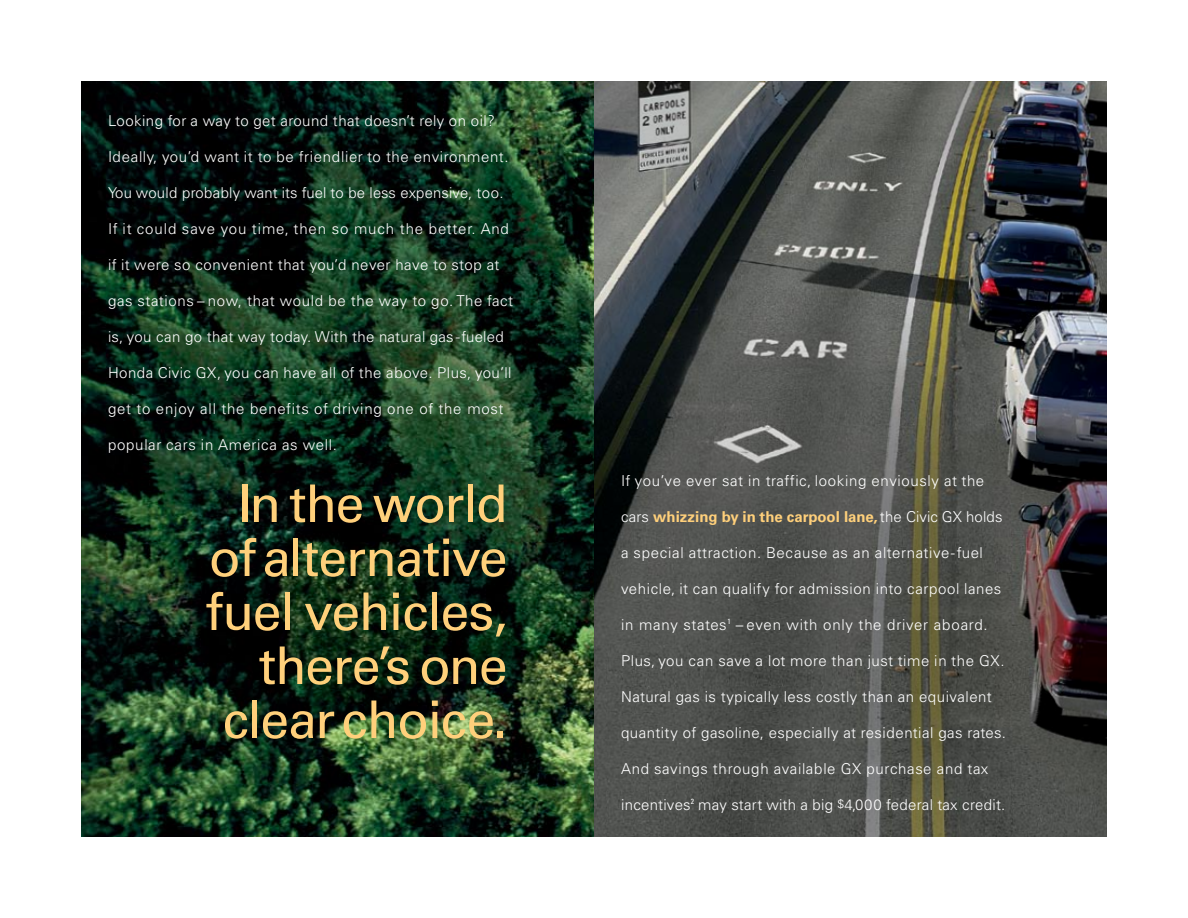
<style>
.page{position:relative;width:1188px;height:918px;background:#fff}
.page>*{position:absolute;margin:0;border:0;box-sizing:border-box;transform-origin:0 0}
._07_Headline_42pt_U{font:52.05px/54px "Univers";letter-spacing:-.025em;color:#ffd07b;text-align:right}
._07_body_10_20_U45{font:300 15px "Univers";letter-spacing:.035em;color:#fff}
._07_body_10_20_U45-2{font:300 15px "Univers";letter-spacing:.01em;color:#fff}
._07_body_10_20_U45-3{font:700 15px "Univers";color:#ffd07b}
._07_body_10_20_U45-4{font:300 15px "Univers";letter-spacing:.055em;color:#fff}
.s1{font-weight:300;color:#fff}
.s2{font-size:12px}
</style>
<div class="page">
<img style="left:81px;top:81px;width:1026px;height:756px">
<p class="_07_body_10_20_U45" style="left:108px;top:112px;width:388px">Looking for a way to get around that doesn’t rely on oil?</p>
<p class="_07_body_10_20_U45" style="left:108px;top:148px;width:402px">Ideally, you’d want it to be friendlier to the environment.</p>
<p class="_07_body_10_20_U45-2" style="left:108px;top:184px;width:397px">You would probably want its fuel to be less expensive, too.</p>
<p class="_07_body_10_20_U45-4" style="left:108px;top:220px;width:402px">If it could save you time, then so much the better. And</p>
<p class="_07_body_10_20_U45" style="left:108px;top:256px;width:393px">if it were so convenient that you’d never have to stop at</p>
<p class="_07_body_10_20_U45" style="left:108px;top:292px;width:406px">gas stations – now, that would be the way to go. The fact</p>
<p class="_07_body_10_20_U45" style="left:108px;top:328px;width:397px">is, you can go that way today. With the natural gas -fueled</p>
<p class="_07_body_10_20_U45" style="left:108px;top:364px;width:405px">Honda Civic GX, you can have all of the above. Plus, you’ll</p>
<p class="_07_body_10_20_U45" style="left:108px;top:400px;width:397px">get to enjoy all the benefits of driving one of the most</p>
<p class="_07_body_10_20_U45" style="left:108px;top:436px;width:230px">popular cars in America as well.</p>
<p class="_07_Headline_42pt_U" style="left:206px;top:477px;width:304px">In the world ofalternative fuel vehicles, there’s one clearchoice.</p>
<p class="_07_body_10_20_U45" style="left:621px;top:472px;width:365px">If you’ve ever sat in traffic, looking enviously at the</p>
<p class="_07_body_10_20_U45-3" style="left:621px;top:508px;width:383px"><span class="s1">cars</span> whizzing by in the carpool lane, <span class="s1">the Civic GX holds</span></p>
<p class="_07_body_10_20_U45" style="left:621px;top:544px;width:363px">a special attraction. Because as an alternative-fuel</p>
<p class="_07_body_10_20_U45" style="left:621px;top:580px;width:382px">vehicle, it can qualify for admission into carpool lanes</p>
<p class="_07_body_10_20_U45" style="left:621px;top:616px;width:368px">in many states<sup>1</sup> – even with only the driver aboard.</p>
<p class="_07_body_10_20_U45" style="left:621px;top:652px;width:385px">Plus, you can save a lot more than just time in the GX.</p>
<p class="_07_body_10_20_U45" style="left:621px;top:688px;width:372px">Natural gas is typically less costly than an equivalent</p>
<p class="_07_body_10_20_U45" style="left:621px;top:724px;width:386px">quantity of gasoline, especially at residential gas rates.</p>
<p class="_07_body_10_20_U45" style="left:621px;top:760px;width:369px">And savings through available GX purchase and tax</p>
<p class="_07_body_10_20_U45" style="left:621px;top:796px;width:386px">incentives<sup>2</sup> may start with a big <span class="s2">$</span>4,000 federal tax credit.</p>
</div>
